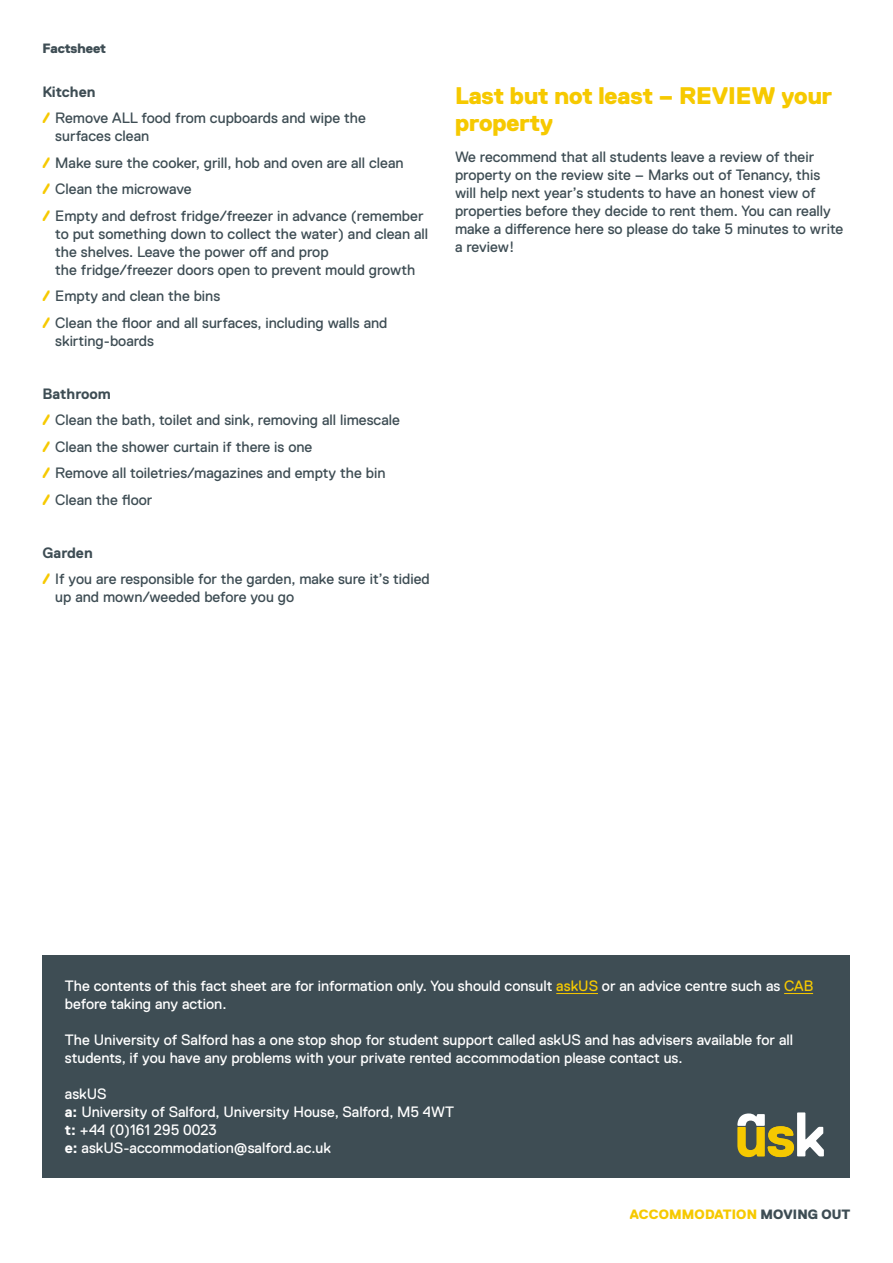
<style>
.page{position:relative;width:893px;height:1263px;background:#fff}
.page>*{position:absolute;margin:0;border:0;box-sizing:border-box;transform-origin:0 0}
.t1{font:800 24px/27px "Replica Pro";color:#f6c900}
.t2{font:15px/26.5px "Replica Pro";color:#3e4d54}
.t3{font:15px/18px "Replica Pro";color:#fff}
.t4{font:800 13.5px "Replica Pro";letter-spacing:.01em;color:#f6c900}
.t5{font:800 13.5px "Replica Pro";letter-spacing:-.005em;color:#3e4d54}
.s1{font-weight:700}
.s2{font-weight:800;color:#f6c900}
.s3{color:#f6c900}
.s4{color:#3e4d54}
</style>
<div class="page">
<div style="left:43px;top:955px;width:807px;height:223px;background:#3e4d54"></div>
<hr style="left:556px;top:993px;width:42px;height:1px;background:#f6c900">
<svg style="left:784px;top:993px;width:29px;height:1px"></svg>
<svg style="left:737px;top:1112px;width:87px;height:45px"></svg>
<p class="t5" style="left:43px;top:41px;width:65px">Factsheet</p>
<p class="t2" style="left:43px;top:78px;width:325px"><span class="s1">Kitchen<br></span><span class="s2">/</span> Remove ALL food from cupboards and wipe the</p>
<p class="t2" style="left:43px;top:123px;width:382px;text-indent:13px">surfaces clean<br><span class="s2">/</span> Make sure the cooker, grill, hob and oven are all clean<br><span class="s2">/</span> Clean the microwave<br><span class="s2">/</span> Empty and defrost fridge/freezer in advance (remember</p>
<p class="t2" style="left:55px;top:225px;width:374px;line-height:18px">to put something down to collect the water) and clean all the shelves. Leave the power off and prop<br>the fridge/freezer doors open to prevent mould growth</p>
<p class="t2" style="left:43px;top:283px;width:346px"><span class="s2">/</span> Empty and clean the bins<br><span class="s2">/</span> Clean the floor and all surfaces, including walls and</p>
<p class="t2" style="left:55px;top:327px;width:100px">skirting-boards</p>
<p class="t2" style="left:43px;top:380px;width:359px"><span class="s1">Bathroom<br></span><span class="s2">/</span> Clean the bath, toilet and sink, removing all limescale <span class="s2">/</span> Clean the shower curtain if there is one<br><span class="s2">/</span> Remove all toiletries/magazines and empty the bin<br><span class="s2">/</span> Clean the floor</p>
<p class="t2" style="left:43px;top:539px;width:389px"><span class="s1">Garden<br></span><span class="s2">/</span> If you are responsible for the garden, make sure it’s tidied</p>
<p class="t2" style="left:55px;top:584px;width:240px">up and mown/weeded before you go</p>
<h1 class="t1" style="left:455px;top:82px;width:379px">Last but not least – REVIEW your property</h1>
<p class="t2" style="left:455px;top:147px;width:390px;line-height:18px">We recommend that all students leave a review of their property on the review site – Marks out of Tenancy, this will help next year’s students to have an honest view of properties before they decide to rent them. You can really make a difference here so please do take 5 minutes to write a review!</p>
<p class="t3" style="left:65px;top:977px;width:750px">The contents of this fact sheet are for information only. You should consult <span class="s3">askUS</span> or an advice centre such as <span class="s3">CAB </span>before taking any action.</p>
<p class="t3" style="left:65px;top:1031px;width:730px">The University of Salford has a one stop shop for student support called askUS and has advisers available for all students, if you have any problems with your private rented accommodation please contact us.</p>
<p class="t3" style="left:65px;top:1085px;width:391px">askUS<br><span class="s1">a:</span> University of Salford, University House, Salford, M5 4WT <span class="s1">t:</span> +44 (0)161 295 0023<br><span class="s1">e:</span> askUS-accommodation@salford.ac.uk</p>
<p class="t4" style="left:630px;top:1207px;width:222px">ACCOMMODATION <span class="s4">MOVING OUT</span></p>
</div>
